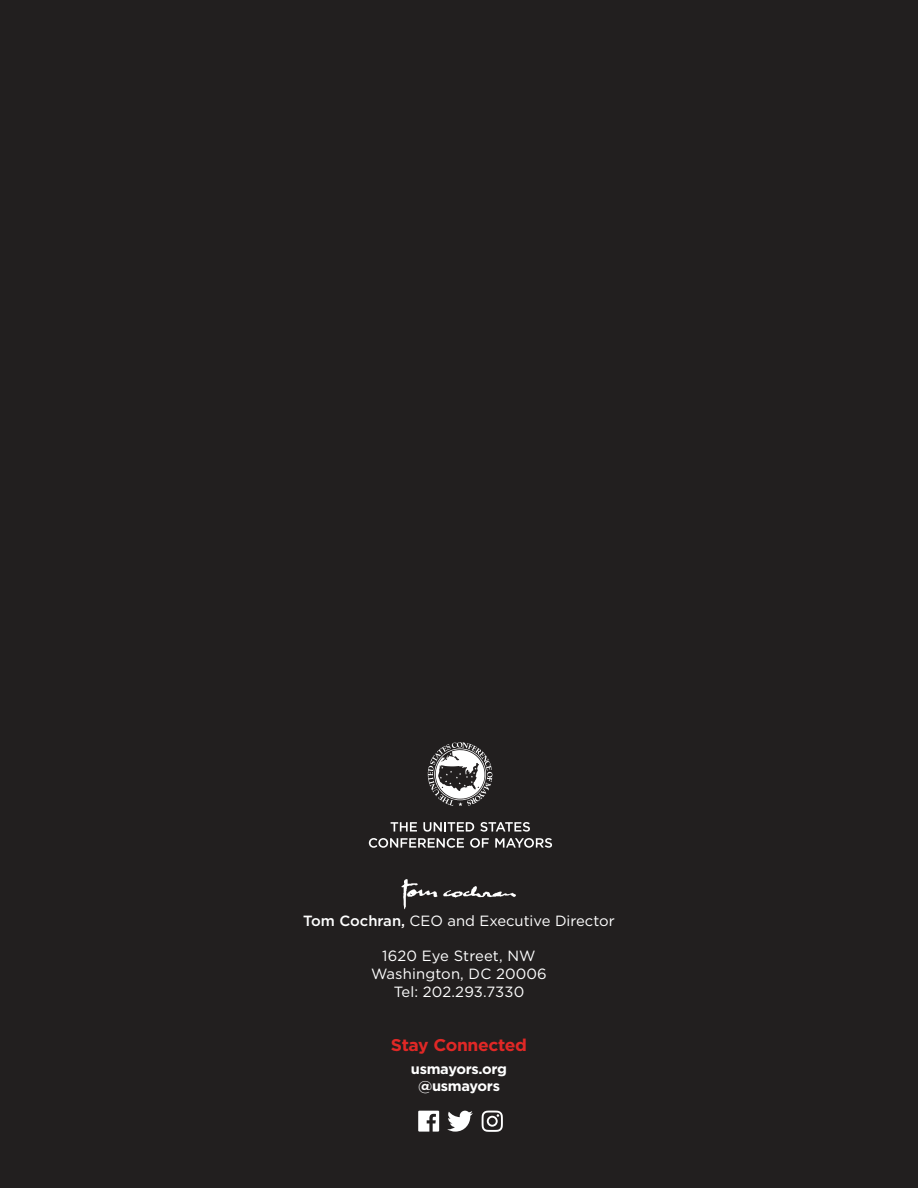
<style>
.page{position:relative;width:918px;height:1188px;background:#221f1f}
.page>*{position:absolute;margin:0;border:0;box-sizing:border-box;transform-origin:0 0}
.t1{font:700 16.95px "Gotham";letter-spacing:-.02em;color:#e02826}
.t2{font:14.85px/17.7px "Gotham";color:#fff;text-align:center}
.t3{font:700 14.1px/17px "Gotham";letter-spacing:-.02em;color:#fff;text-align:center}
.s1{font-weight:500}
</style>
<div class="page">
<svg style="left:447px;top:1111px;width:26px;height:21px"></svg>
<svg style="left:418px;top:1111px;width:21px;height:21px"></svg>
<svg style="left:482px;top:1111px;width:21px;height:21px"></svg>
<svg style="left:391px;top:822px;width:26px;height:10px"></svg>
<svg style="left:423px;top:822px;width:51px;height:10px"></svg>
<svg style="left:480px;top:822px;width:50px;height:10px"></svg>
<svg style="left:369px;top:838px;width:95px;height:10px"></svg>
<svg style="left:470px;top:838px;width:19px;height:10px"></svg>
<svg style="left:495px;top:838px;width:57px;height:10px"></svg>
<svg style="left:428px;top:742px;width:64px;height:64px"></svg>
<img style="left:401px;top:879px;width:115px;height:30px">
<p class="t2" style="left:303px;top:912px;width:313px"><span class="s1">Tom Cochran,</span> CEO and Executive Director</p>
<p class="t2" style="left:371px;top:948px;width:177px">1620 Eye Street, NW<br>Washington, DC 20006<br>Tel: 202.293.7330</p>
<p class="t1" style="left:391px;top:1037px;width:138px">Stay Connected</p>
<p class="t3" style="left:411px;top:1061px;width:98px">usmayors.org @usmayors</p>
</div>
